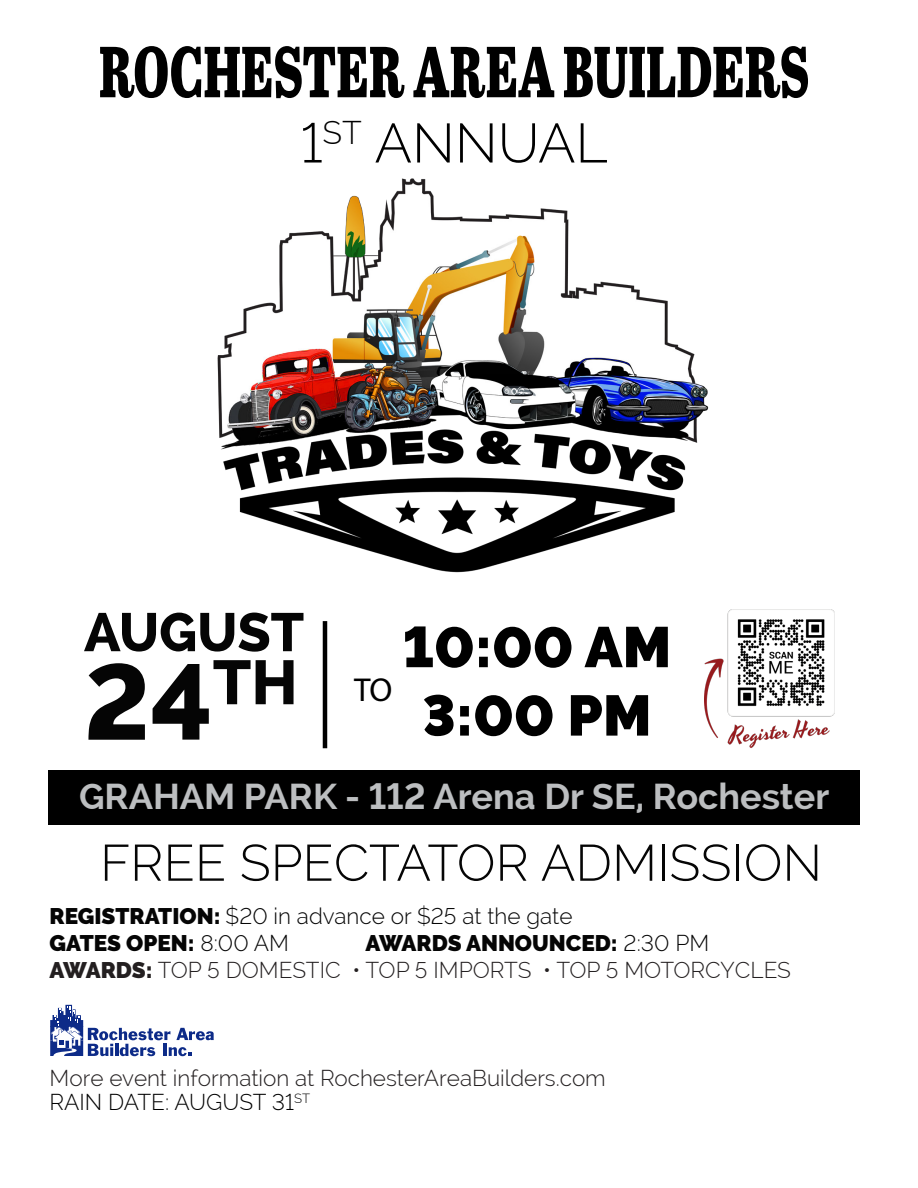
<style>
.page{position:relative;width:918px;height:1188px;background:#fff}
.page>*{position:absolute;margin:0;border:0;box-sizing:border-box;transform-origin:0 0}
.t1{font:800 106.5px "Raleway";color:#050505}
.t2{font:72px "Abril Titling Eb";color:#000;scale:.7 1}
.t3{font:900 57px/68.4px "Raleway";color:#000;text-align:center}
.t4{font:300 55.2px "Raleway";color:#000}
.t5{font:800 54px "Raleway";color:#050505}
.t6{font:300 51px "Raleway";color:#050505}
.t7{font:700 36px "Raleway";color:#bcbec0}
.t8{font:33.3px "Myriad Pro";color:#000}
.t9{font:300 22.5px/27px "Raleway";color:#231f20}
.t10{font:300 22.5px/27px "Raleway";color:#050505}
.s1{font-weight:900}
.s2{font-weight:900;color:#050505}
.s3{color:#050505}
.s4{color:#000}
</style>
<div class="page">
<img style="left:217px;top:178px;width:537px;height:432px">
<hr style="left:323px;top:621px;width:4px;height:127px;background:#000">
<div style="left:48px;top:770px;width:812px;height:54px;background:#000"></div>
<img style="left:704px;top:610px;width:131px;height:138px">
<svg style="left:50px;top:1005px;width:164px;height:51px"></svg>
<h2 class="t2" style="left:99px;top:19px;width:1016px">ROCHESTER AREA BUILDERS</h2>
<h3 class="t4" style="left:301px;top:111px;width:309px">1<sup>ST</sup> ANNUAL</h3>
<h3 class="t5" style="left:84px;top:602px;width:222px">AUGUST</h3>
<h1 class="t1" style="left:84px;top:642px;width:215px">24<sup>TH</sup></h1>
<h3 class="t8" style="left:354px;top:669px;width:40px">TO</h3>
<h3 class="t3" style="left:403px;top:613px;width:270px">10:00 AM<br>3:00 PM</h3>
<h3 class="t7" style="left:79px;top:776px;width:752px">GRAHAM PARK - 112 Arena Dr SE, Rochester</h3>
<h3 class="t6" style="left:100px;top:833px;width:724px">FREE SPECTATOR ADMISSION</h3>
<p class="t10" style="left:50px;top:902px;width:525px"><span class="s1">REGISTRATION:</span> $20 in advance or $25 at the gate<br><span class="s1">GATES OPEN:</span> 8:00 AM</p>
<p class="t9" style="left:50px;top:929px;width:743px;text-indent:316px"><span class="s2">AWARDS ANNOUNCED:</span> <span class="s3">2:30 PM<br></span><span class="s1">AWARDS:</span> TOP 5 DOMESTIC • TOP 5 IMPORTS • TOP 5 MOTORCYCLES</p>
<p class="t9" style="left:50px;top:1065px;width:558px;line-height:24.5px">More event information at RochesterAreaBuilders.com<br><span class="s4">RAIN DATE: AUGUST 31</span><sup>ST</sup></p>
</div>
